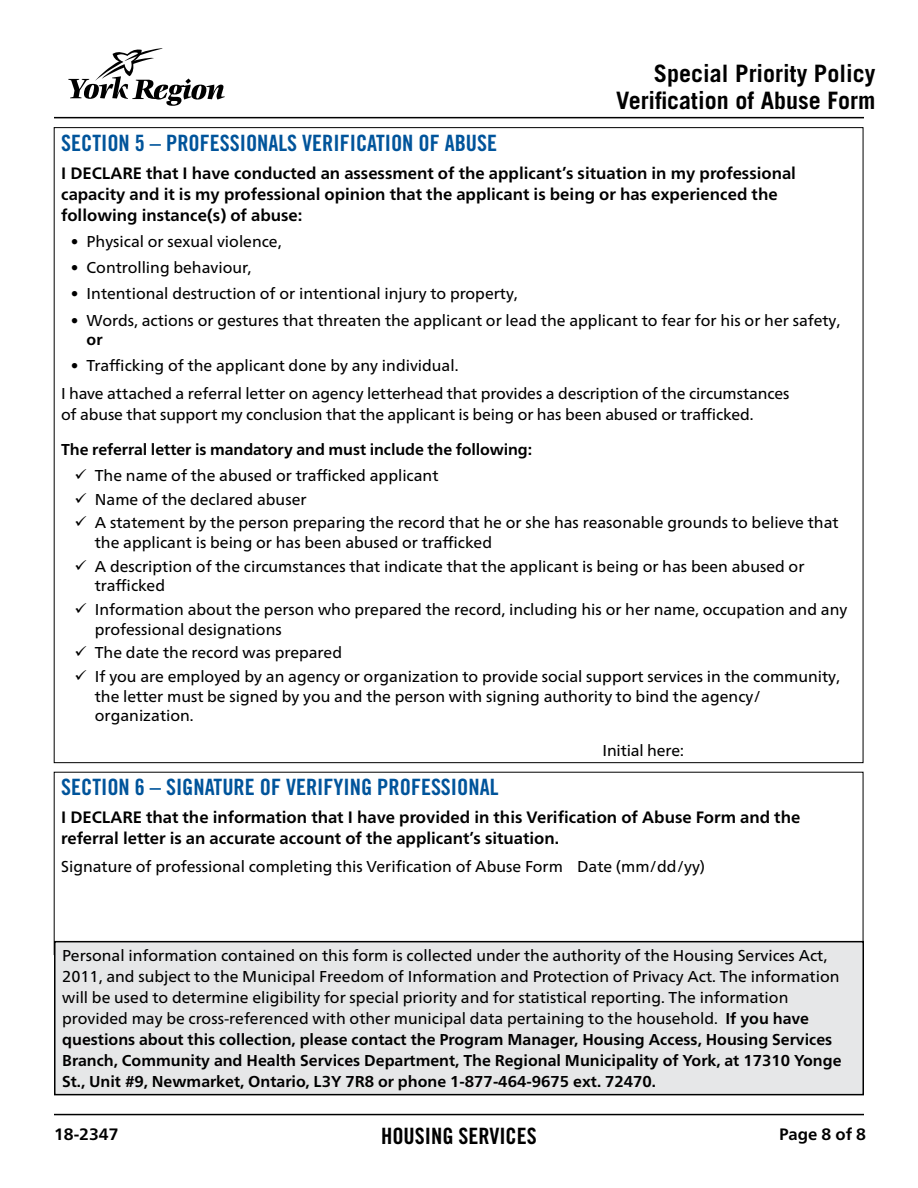
<style>
.page{position:relative;width:918px;height:1188px;background:#fff}
.page>*{position:absolute;margin:0;border:0;box-sizing:border-box;transform-origin:0 0}
.t1{font:700 24px "Trade Gothic LT Pro";color:#000}
.Section_Header{font:22.5px "Trade Gothic LT Pro Bd Cn 20";color:#00549b}
.t2{font:22.5px "Trade Gothic LT Pro Bd Cn 20";color:#000}
.Sub_Headers{font:700 16.5px/21px "Frutiger Neue LT Pro";color:#000}
.Body_Copy{font:15.75px/19.5px "Frutiger Neue LT Pro";color:#000}
.P-_Top{font:15.75px/21px "Frutiger Neue LT Pro";letter-spacing:-.01em;color:#000}
.P-_Top-2{font:700 15.75px "Frutiger Neue LT Pro";letter-spacing:-.005em;color:#000}
.s1{font-weight:700}
</style>
<div class="page">
<hr style="left:54px;top:117px;width:810px;height:1px;background:#000">
<svg style="left:68px;top:48px;width:157px;height:58px"></svg>
<hr style="left:54px;top:1114px;width:810px;height:1px;background:#000">
<div style="left:55px;top:942px;width:808px;height:153px;background:#e6e7e8"></div>
<div style="left:54px;top:941px;width:810px;height:154px;border:2px solid #000"></div>
<h1 class="t1" style="left:654px;top:59px;width:223px">Special Priority Policy</h1>
<h1 class="t1" style="left:616px;top:86px;width:261px">Verification of Abuse Form</h1>
<p class="Section_Header" style="left:61px;top:129px;width:438px">SECTION 5 – PROFESSIONALS VERIFICATION OF ABUSE</p>
<p class="Sub_Headers" style="left:61px;top:162px;width:736px">I DECLARE that I have conducted an assessment of the applicant’s situation in my professional capacity and it is my professional opinion that the applicant is being or has experienced the following instance(s) of abuse:</p>
<p class="Body_Copy" style="left:71px;top:231px;width:212px">• Physical or sexual violence,</p>
<p class="Body_Copy" style="left:71px;top:258px;width:182px">• Controlling behaviour,</p>
<p class="Body_Copy" style="left:71px;top:284px;width:448px">• Intentional destruction of or intentional injury to property,</p>
<p class="Body_Copy" style="left:87px;top:310px;width:755px;text-indent:-16px">• Words, actions or gestures that threaten the applicant or lead the applicant to fear for his or her safety, <span class="s1">or</span></p>
<p class="Body_Copy" style="left:71px;top:356px;width:389px">• Trafficking of the applicant done by any individual.</p>
<p class="P-_Top" style="left:61px;top:383px;width:730px">I have attached a referral letter on agency letterhead that provides a description of the circumstances of abuse that support my conclusion that the applicant is being or has been abused or trafficked.</p>
<p class="P-_Top-2" style="left:61px;top:440px;width:472px">The referral letter is mandatory and must include the following:</p>
<p class="Body_Copy" style="left:95px;top:465px;width:345px">The name of the abused or trafficked applicant</p>
<p class="Body_Copy" style="left:95px;top:489px;width:213px">Name of the declared abuser</p>
<p class="Body_Copy" style="left:95px;top:513px;width:745px">A statement by the person preparing the record that he or she has reasonable grounds to believe that the applicant is being or has been abused or trafficked</p>
<p class="Body_Copy" style="left:95px;top:556px;width:711px">A description of the circumstances that indicate that the applicant is being or has been abused or trafficked</p>
<p class="Body_Copy" style="left:95px;top:600px;width:754px">Information about the person who prepared the record, including his or her name, occupation and any professional designations</p>
<p class="Body_Copy" style="left:95px;top:643px;width:249px">The date the record was prepared</p>
<p class="Body_Copy" style="left:95px;top:667px;width:747px">If you are employed by an agency or organization to provide social support services in the community, the letter must be signed by you and the person with signing authority to bind the agency/ organization.</p>
<p class="P-_Top" style="left:603px;top:739px;width:83px">Initial here:</p>
<p class="Section_Header" style="left:61px;top:774px;width:439px">SECTION 6 – SIGNATURE OF VERIFYING PROFESSIONAL</p>
<p class="Sub_Headers" style="left:61px;top:807px;width:741px">I DECLARE that the information that I have provided in this Verification of Abuse Form and the referral letter is an accurate account of the applicant’s situation.</p>
<p class="Body_Copy" style="left:61px;top:856px;width:646px">Signature of professional completing this Verification of Abuse Form Date (mm/dd/yy)</p>
<p class="Body_Copy" style="left:62px;top:945px;width:781px;line-height:21px">Personal information contained on this form is collected under the authority of the Housing Services Act, 2011, and subject to the Municipal Freedom of Information and Protection of Privacy Act. The information will be used to determine eligibility for special priority and for statistical reporting. The information provided may be cross-referenced with other municipal data pertaining to the household. <span class="s1">If you have questions about this collection, please contact the Program Manager, Housing Access, Housing Services Branch, Community and Health Services Department, The Regional Municipality of York, at 17310 Yonge St., Unit #9, Newmarket, Ontario, L3Y 7R8 or phone 1-877-464-9675 ext. 72470.</span></p>
<h2 class="t2" style="left:381px;top:1122px;width:157px">HOUSING SERVICES</h2>
<p class="Sub_Headers" style="left:54px;top:1124px;width:66px">18-2347</p>
<p class="Sub_Headers" style="left:779px;top:1124px;width:88px">Page 8 of 8</p>
</div>
